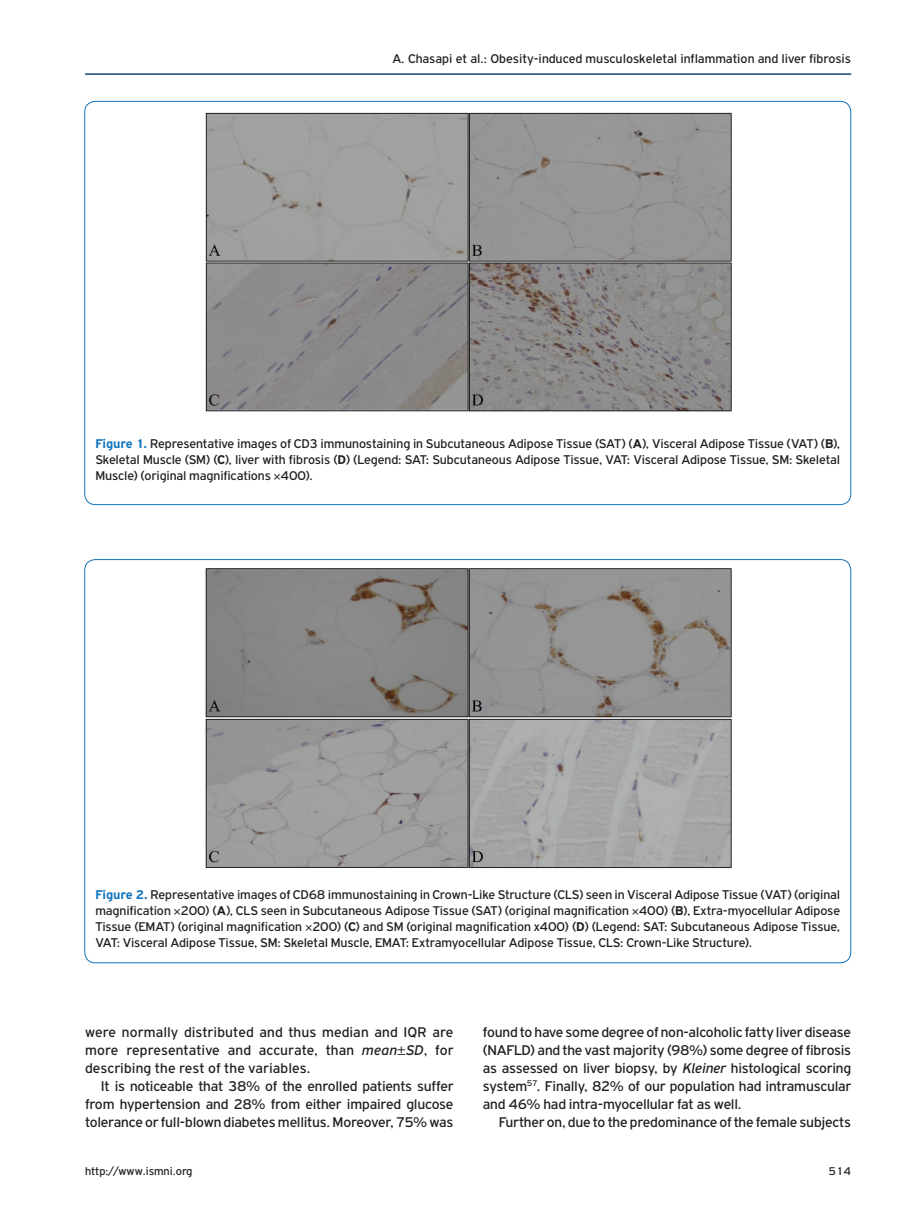
<style>
.page{position:relative;width:915px;height:1212px;background:#fff}
.page>*{position:absolute;margin:0;border:0;box-sizing:border-box;transform-origin:0 0}
.t1{font:15px/18px "PF Highway Gothic";letter-spacing:-.01em;color:#231f20;text-align:justify}
.t2{font:13.5px/16.2px "PF Highway Gothic";color:#231f20;text-align:justify}
.t3{font:12px "PF Highway Gothic";color:#231f20}
.s1{font-weight:700;color:#1074bc}
.s2{font-weight:700}
.s3{font-style:italic}
.s4{font-family:"Myriad Pro";font-style:italic}
</style>
<div class="page">
<hr style="left:85px;top:73px;width:765px;height:2px;background:#1a3f74">
<img style="left:205px;top:112px;width:527px;height:300px">
<img style="left:205px;top:569px;width:527px;height:300px">
<p class="t2" style="left:392px;top:50px;width:460px">A. Chasapi et al.: Obesity-induced musculoskeletal inflammation and liver fibrosis</p>
<p class="t2" style="left:95px;top:435px;width:746px"><span class="s1">Figure 1.</span> Representative images of CD3 immunostaining in Subcutaneous Adipose Tissue (SAT) (<span class="s2">A</span>), Visceral Adipose Tissue (VAT) (<span class="s2">B</span>), Skeletal Muscle (SM) (<span class="s2">C</span>), liver with fibrosis (<span class="s2">D</span>) (Legend: SAT: Subcutaneous Adipose Tissue, VAT: Visceral Adipose Tissue, SM: Skeletal Muscle) (original magnifications 400).</p>
<p class="t2" style="left:95px;top:886px;width:746px"><span class="s1">Figure 2.</span> Representative images of CD68 immunostaining in Crown-Like Structure (CLS) seen in Visceral Adipose Tissue (VAT) (original magnification 200) (<span class="s2">A</span>), CLS seen in Subcutaneous Adipose Tissue (SAT) (original magnification 400) (<span class="s2">B</span>), Extra-myocellular Adipose Tissue (EMAT) (original magnification 200) (<span class="s2">C</span>) and SM (original magnification x400) (<span class="s2">D</span>) (Legend: SAT: Subcutaneous Adipose Tissue, VAT: Visceral Adipose Tissue, SM: Skeletal Muscle, EMAT: Extramyocellular Adipose Tissue, CLS: Crown-Like Structure).</p>
<p class="t1" style="left:85px;top:1023px;width:370px">were normally distributed and thus median and IQR are more representative and accurate, than <span class="s3">mean</span><span class="s4">±</span><span class="s3">SD</span>, for describing the rest of the variables.</p>
<p class="t1" style="left:85px;top:1077px;width:370px;text-indent:16px">It is noticeable that 38% of the enrolled patients suffer from hypertension and 28% from either impaired glucose tolerance or full-blown diabetes mellitus. Moreover, 75% was</p>
<p class="t1" style="left:482px;top:1023px;width:370px">found to have some degree of non-alcoholic fatty liver disease (NAFLD) and the vast majority (98%) some degree of fibrosis as assessed on liver biopsy, by <span class="s3">Kleiner</span> histological scoring system<sup>57</sup>. Finally, 82% of our population had intramuscular and 46% had intra-myocellular fat as well.</p>
<p class="t1" style="left:498px;top:1113px;width:354px">Further on, due to the predominance of the female subjects</p>
<p class="t3" style="left:85px;top:1165px;width:109px">http://www.ismni.org</p>
<p class="t3" style="left:828px;top:1165px;width:24px">514</p>
</div>
